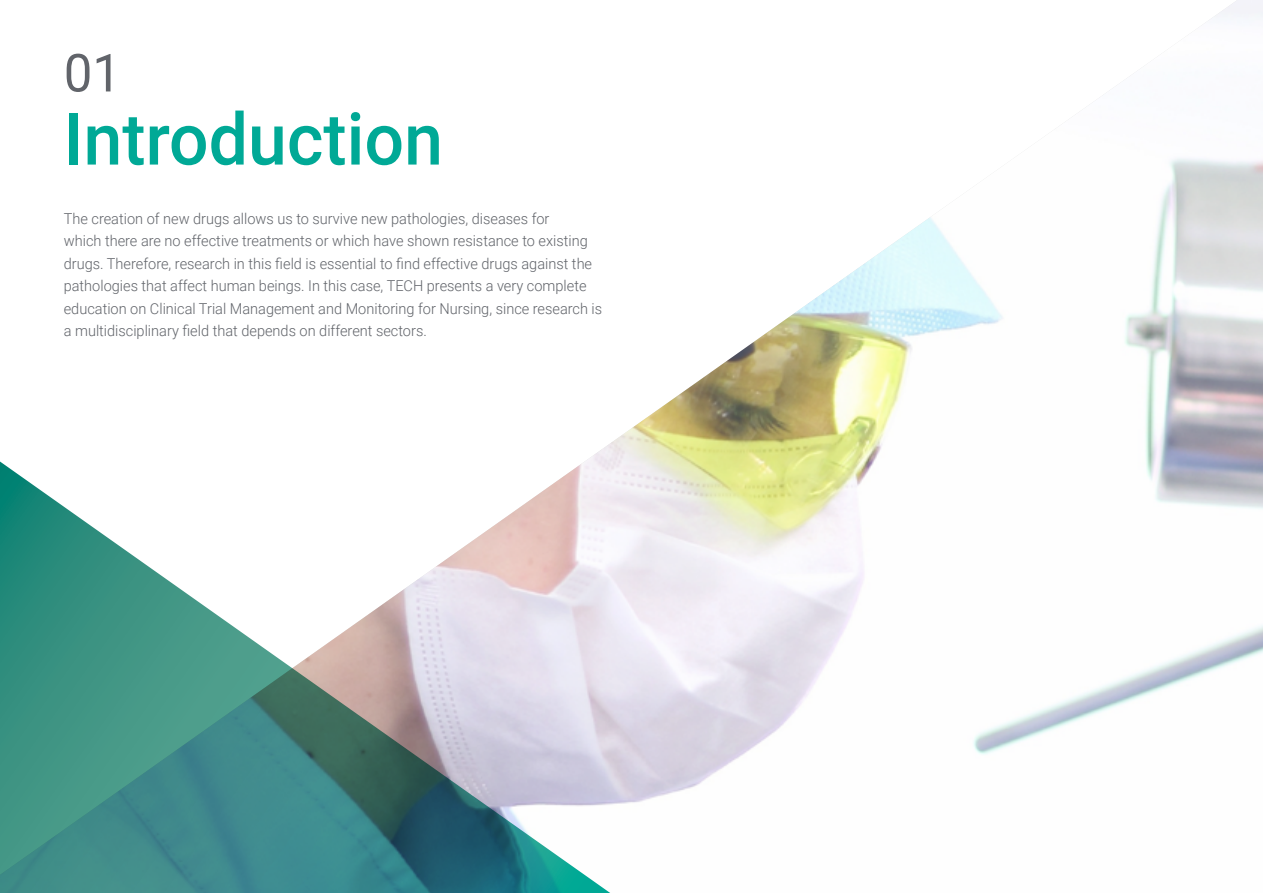
<style>
.page{position:relative;width:1263px;height:893px;background:#fff}
.page>*{position:absolute;margin:0;border:0;box-sizing:border-box;transform-origin:0 0}
.t1{font:500 72px "Roboto";color:#00a996}
.t2{font:52.5px "Roboto";color:#61646a}
.t3{font:300 15px/22.5px "Roboto";color:#61646a}
</style>
<div class="page">
<img style="left:607px;top:0;width:656px;height:802px">
<svg style="left:0;top:446px;width:640px;height:447px"></svg>
<h2 class="t2" style="left:64px;top:36px;width:59px">01</h2>
<h1 class="t1" style="left:64px;top:89px;width:381px">Introduction</h1>
<p class="t3" style="left:64px;top:207px;width:540px">The creation of new drugs allows us to survive new pathologies, diseases for<br>which there are no effective treatments or which have shown resistance to existing drugs. Therefore, research in this field is essential to find effective drugs against the pathologies that affect human beings. In this case, TECH presents a very complete education on Clinical Trial Management and Monitoring for Nursing, since research is a multidisciplinary field that depends on different sectors.</p>
</div>
